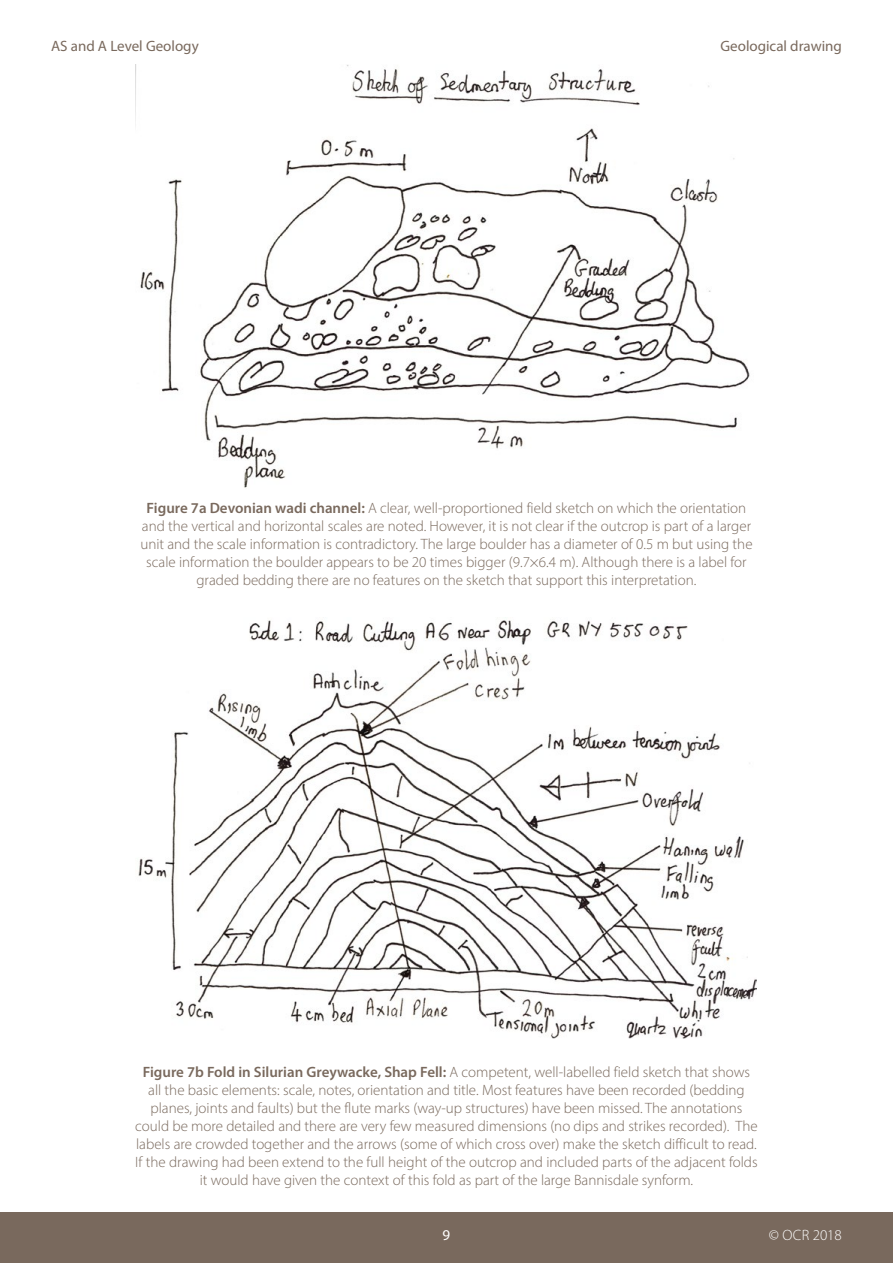
<style>
.page{position:relative;width:893px;height:1263px;background:#fff}
.page>*{position:absolute;margin:0;border:0;box-sizing:border-box;transform-origin:0 0}
.Body_10{font:300 15px/18px "Myriad Pro";color:#79695d;text-align:center}
.t1{font:15px "Myriad Pro";color:#79695d}
.t2{font:300 15px "Myriad Pro";color:#fff}
.t3{font:15px "Myriad Pro";color:#fff}
.s1{font-weight:600}
</style>
<div class="page">
<div style="left:0;top:1212px;width:893px;height:51px;background:#79695d"></div>
<img style="left:135px;top:65px;width:615px;height:423px">
<img style="left:138px;top:620px;width:618px;height:419px">
<p class="t1" style="left:51px;top:37px;width:149px">AS and A Level Geology</p>
<p class="t1" style="left:720px;top:37px;width:123px">Geological drawing</p>
<p class="Body_10" style="left:140px;top:499px;width:614px"><span class="s1">Figure 7a Devonian wadi channel:</span> A clear, well-proportioned field sketch on which the orientation and the vertical and horizontal scales are noted. However, it is not clear if the outcrop is part of a larger unit and the scale information is contradictory. The large boulder has a diameter of 0.5 m but using the scale information the boulder appears to be 20 times bigger (9.7×6.4 m). Although there is a label for graded bedding there are no features on the sketch that support this interpretation.</p>
<p class="Body_10" style="left:135px;top:1062px;width:624px"><span class="s1">Figure 7b Fold in Silurian Greywacke, Shap Fell:</span> A competent, well-labelled field sketch that shows all the basic elements: scale, notes, orientation and title. Most features have been recorded (bedding planes, joints and faults) but the flute marks (way-up structures) have been missed. The annotations could be more detailed and there are very few measured dimensions (no dips and strikes recorded). The labels are crowded together and the arrows (some of which cross over) make the sketch difficult to read.<br>If the drawing had been extend to the full height of the outcrop and included parts of the adjacent folds it would have given the context of this fold as part of the large Bannisdale synform.</p>
<p class="t3" style="left:443px;top:1226px;width:9px">9</p>
<p class="t2" style="left:769px;top:1226px;width:75px">© OCR 2018</p>
</div>
